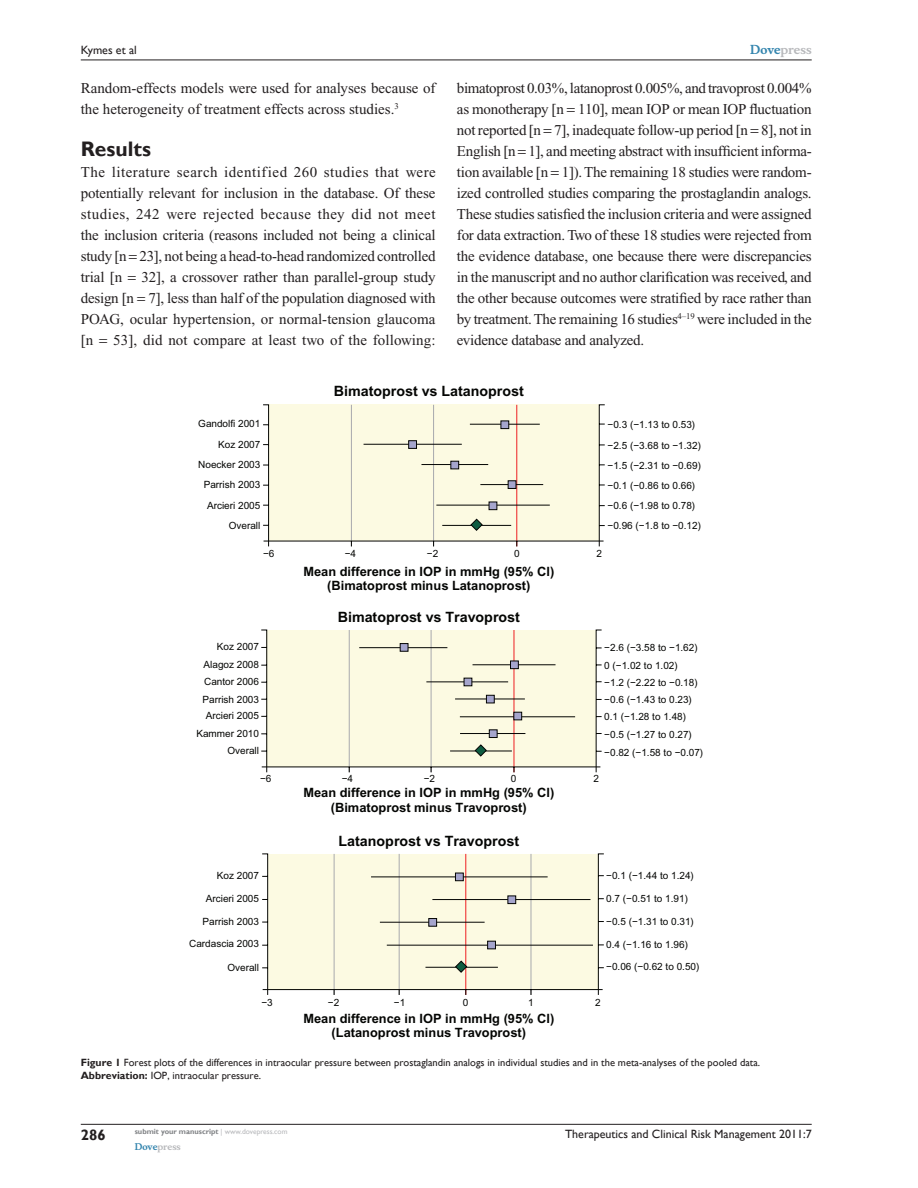
<style>
.page{position:relative;width:918px;height:1188px;background:#fff}
.page>*{position:absolute;margin:0;border:0;box-sizing:border-box;transform-origin:0 0}
.t1{font:700 21px "Gill Sans";color:#231f20}
.t2{font:15px/21px "Times New Roman";color:#231f20;text-align:justify}
.t3{font:700 15px "Gill Sans";color:#231f20}
.t4{font:700 14.25px "Arial";color:#040503}
.t5{font:700 12.9px/14.2px "Arial";color:#040503;text-align:center}
.t6{font:12px "Gill Sans";color:#231f20}
.t7{font:700 12px "Musee";color:#b8b9bc}
.t8{font:10.5px/13.5px "Gill Sans";color:#231f20}
.t9{font:10.05px/18px "Arial";color:#040503}
.t10{font:700 9px "Musee";color:#b8b9bc}
.t11{font:700 7.5px "Gill Sans";color:#808285}
.s1{color:#3485ae}
.s2{font-weight:700}
.s3{font-weight:400;color:#b8b9bc}
</style>
<div class="page">
<hr style="left:81px;top:1124px;width:731px;height:1px;background:#231f20">
<hr style="left:81px;top:60px;width:731px;height:1px;background:#231f20">
<svg style="left:263px;top:404px;width:342px;height:123px;background:#f9f7e1"></svg>
<hr style="left:433px;top:405px;width:1px;height:141px;background:#a8a9ad">
<hr style="left:516px;top:405px;width:1px;height:141px;background:#ee1f23">
<hr style="left:351px;top:405px;width:1px;height:141px;background:#a8a9ad">
<svg style="left:261px;top:423px;width:342px;height:572px"></svg>
<hr style="left:431px;top:630px;width:1px;height:142px;background:#a8a9ad">
<hr style="left:514px;top:630px;width:1px;height:142px;background:#ee1f23">
<hr style="left:349px;top:630px;width:1px;height:142px;background:#a8a9ad">
<hr style="left:262px;top:767px;width:338px;height:1px;background:#040503">
<hr style="left:359px;top:647px;width:88px;height:1px;background:#040503">
<hr style="left:426px;top:681px;width:82px;height:1px;background:#040503">
<hr style="left:455px;top:699px;width:70px;height:1px;background:#040503">
<hr style="left:460px;top:716px;width:115px;height:1px;background:#040503">
<hr style="left:460px;top:733px;width:65px;height:1px;background:#040503">
<hr style="left:450px;top:751px;width:62px;height:1px;background:#040503">
<hr style="left:473px;top:664px;width:83px;height:1px;background:#040503">
<hr style="left:371px;top:877px;width:177px;height:1px;background:#040503">
<hr style="left:432px;top:899px;width:158px;height:1px;background:#040503">
<hr style="left:380px;top:922px;width:105px;height:1px;background:#040503">
<hr style="left:387px;top:945px;width:206px;height:1px;background:#040503">
<hr style="left:425px;top:967px;width:73px;height:1px;background:#040503">
<div style="left:408px;top:440px;width:9px;height:9px;background:#a5a5cd;border:1px solid #040503"></div>
<div style="left:501px;top:421px;width:8px;height:8px;background:#a5a5cd;border:1px solid #040503"></div>
<div style="left:450px;top:461px;width:9px;height:8px;background:#a5a5cd;border:1px solid #040503"></div>
<div style="left:508px;top:480px;width:8px;height:9px;background:#a5a5cd;border:1px solid #040503"></div>
<div style="left:489px;top:502px;width:8px;height:8px;background:#a5a5cd;border:1px solid #040503"></div>
<div style="left:400px;top:643px;width:8px;height:9px;background:#a5a5cd;border:1px solid #040503"></div>
<div style="left:464px;top:678px;width:8px;height:8px;background:#a5a5cd"></div>
<div style="left:510px;top:661px;width:9px;height:8px;background:#a5a5cd;border:1px solid #040503"></div>
<div style="left:486px;top:695px;width:9px;height:8px;background:#a5a5cd;border:1px solid #040503"></div>
<div style="left:513px;top:712px;width:9px;height:8px;background:#a5a5cd;border:1px solid #040503"></div>
<div style="left:489px;top:729px;width:9px;height:9px;background:#a5a5cd;border:1px solid #040503"></div>
<div style="left:455px;top:873px;width:9px;height:8px;background:#a5a5cd;border:1px solid #040503"></div>
<div style="left:508px;top:896px;width:8px;height:8px;background:#a5a5cd;border:1px solid #040503"></div>
<div style="left:428px;top:918px;width:9px;height:9px;background:#a5a5cd;border:1px solid #040503"></div>
<div style="left:487px;top:941px;width:9px;height:8px;background:#a5a5cd;border:1px solid #040503"></div>
<svg style="left:470px;top:518px;width:13px;height:13px"></svg>
<svg style="left:474px;top:744px;width:13px;height:13px"></svg>
<svg style="left:455px;top:960px;width:13px;height:13px"></svg>
<p class="t6" style="left:81px;top:43px;width:58px">Kymes et al</p>
<p class="t2" style="left:81px;top:77px;width:356px">Random-effects models were used for analyses because of the heterogeneity of treatment effects across studies.<sup>3</sup></p>
<h1 class="t1" style="left:81px;top:136px;width:72px">Results</h1>
<p class="t2" style="left:81px;top:161px;width:357px">The literature search identified 260 studies that were potentially relevant for inclusion in the database. Of these studies, 242 were rejected because they did not meet the inclusion criteria (reasons included not being a clinical study [n 23], not being a head-to-head randomized controlled trial [n</p>
<p class="t2" style="left:81px;top:266px;width:356px;text-indent:61px">32], a crossover rather than parallel-group study design [n 7], less than half of the population diagnosed with POAG, ocular hypertension, or normal-tension glaucoma [n</p>
<p class="t2" style="left:113px;top:329px;width:324px">53], did not compare at least two of the following:</p>
<p class="t7" style="left:750px;top:43px;width:63px"><span class="s1">Dove</span>press</p>
<p class="t2" style="left:457px;top:77px;width:356px">bimatoprost 0.03%, latanoprost 0.005%, and travoprost 0.004% as monotherapy [n 110], mean IOP or mean IOP fluctuation not reported [n 7], inadequate follow-up period [n 8], not in English [n 1], and meeting abstract with insufficient informa&shy;tion available [n 1]). The remaining 18 studies were random&shy;ized controlled studies comparing the prostaglandin analogs.<br>These studies satisfied the inclusion criteria and were assigned for data extraction. Two of these 18 studies were rejected from the evidence database, one because there were discrepancies in the manuscript and no author clarification was received, and the other because outcomes were stratified by race rather than by treatment. The remaining 16 studies<sup>4–19</sup> were included in the evidence database and analyzed.</p>
<p class="t9" style="left:198px;top:414px;width:64px;line-height:20.4px;text-align:right">Gandolfi 2001<br>Koz 2007</p>
<p class="t9" style="left:198px;top:455px;width:64px">Noecker 2003</p>
<p class="t9" style="left:204px;top:476px;width:58px">Parrish 2003</p>
<p class="t9" style="left:229px;top:517px;width:33px">Overall</p>
<p class="t9" style="left:207px;top:496px;width:55px">Arcieri 2005</p>
<p class="t4" style="left:334px;top:382px;width:192px">Bimatoprost vs Latanoprost</p>
<p class="t9" style="left:608px;top:414px;width:95px;line-height:20.9px">−0.3 (−1.13 to 0.53) −2.5 (−3.68 to −1.32)</p>
<p class="t9" style="left:608px;top:455px;width:95px;line-height:20.5px">−1.5 (−2.31 to −0.69) −0.1 (−0.86 to 0.66)</p>
<p class="t9" style="left:608px;top:495px;width:95px;line-height:20.1px">−0.6 (−1.98 to 0.78) −0.96 (−1.8 to −0.12)</p>
<p class="t9" style="left:263px;top:545px;width:13px">−6</p>
<p class="t9" style="left:345px;top:545px;width:13px">−4</p>
<p class="t9" style="left:427px;top:545px;width:13px">−2</p>
<p class="t5" style="left:303px;top:564px;width:252px">Mean difference in IOP in mmHg (95% Cl) (Bimatoprost minus Latanoprost)</p>
<p class="t9" style="left:514px;top:545px;width:7px">0</p>
<p class="t9" style="left:596px;top:545px;width:7px">2</p>
<p class="t9" style="left:217px;top:638px;width:44px">Koz 2007</p>
<p class="t9" style="left:204px;top:656px;width:57px">Alagoz 2008</p>
<p class="t9" style="left:204px;top:673px;width:56px">Cantor 2006</p>
<p class="t9" style="left:203px;top:690px;width:58px">Parrish 2003</p>
<p class="t9" style="left:196px;top:707px;width:64px;line-height:17.2px;text-align:right">Arcieri 2005<br>Kammer 2010</p>
<p class="t9" style="left:227px;top:742px;width:33px">Overall</p>
<p class="t4" style="left:338px;top:609px;width:184px">Bimatoprost vs Travoprost</p>
<p class="t9" style="left:604px;top:638px;width:95px;line-height:18.5px">−2.6 (−3.58 to −1.62)<br>0 (−1.02 to 1.02)</p>
<p class="t9" style="left:604px;top:673px;width:95px;line-height:17.5px">−1.2 (−2.22 to −0.18) −0.6 (−1.43 to 0.23)</p>
<p class="t9" style="left:604px;top:707px;width:100px">0.1 (−1.28 to 1.48) −0.5 (−1.27 to 0.27) −0.82 (−1.58 to −0.07)</p>
<p class="t9" style="left:260px;top:770px;width:13px">−6</p>
<p class="t9" style="left:342px;top:770px;width:13px">−4</p>
<p class="t9" style="left:424px;top:770px;width:13px">−2</p>
<p class="t9" style="left:511px;top:770px;width:7px">0</p>
<p class="t9" style="left:593px;top:770px;width:7px">2</p>
<p class="t5" style="left:303px;top:786px;width:252px">Mean difference in IOP in mmHg (95% Cl) (Bimatoprost minus Travoprost)</p>
<p class="t9" style="left:217px;top:867px;width:44px">Koz 2007</p>
<p class="t9" style="left:206px;top:889px;width:55px">Arcieri 2005</p>
<p class="t9" style="left:203px;top:913px;width:58px">Parrish 2003</p>
<p class="t9" style="left:227px;top:959px;width:33px">Overall</p>
<p class="t9" style="left:189px;top:935px;width:71px">Cardascia 2003</p>
<p class="t4" style="left:339px;top:833px;width:182px">Latanoprost vs Travoprost</p>
<p class="t9" style="left:606px;top:867px;width:89px">−0.1 (−1.44 to 1.24)</p>
<p class="t9" style="left:606px;top:889px;width:83px">0.7 (−0.51 to 1.91)</p>
<p class="t9" style="left:606px;top:913px;width:89px">−0.5 (−1.31 to 0.31)</p>
<p class="t9" style="left:606px;top:936px;width:83px">0.4 (−1.16 to 1.96)</p>
<p class="t9" style="left:606px;top:958px;width:95px">−0.06 (−0.62 to 0.50)</p>
<p class="t9" style="left:261px;top:993px;width:13px">−3</p>
<p class="t9" style="left:328px;top:993px;width:13px">−2</p>
<p class="t9" style="left:394px;top:993px;width:13px">−1</p>
<p class="t9" style="left:463px;top:993px;width:7px">0</p>
<p class="t9" style="left:528px;top:993px;width:7px">1</p>
<p class="t9" style="left:595px;top:993px;width:7px">2</p>
<p class="t5" style="left:303px;top:1011px;width:252px">Mean difference in IOP in mmHg (95% Cl) (Latanoprost minus Travoprost)</p>
<p class="t8" style="left:81px;top:1056px;width:681px"><span class="s2">Figure 1</span> Forest plots of the differences in intraocular pressure between prostaglandin analogs in individual studies and in the meta-analyses of the pooled data.<br><span class="s2">Abbreviation:</span> IOP, intraocular pressure.</p>
<p class="t3" style="left:81px;top:1126px;width:26px">286</p>
<p class="t11" style="left:135px;top:1127px;width:154px">submit your manuscript <span class="s3">| www.dovepress.com</span></p>
<p class="t10" style="left:135px;top:1141px;width:48px"><span class="s1">Dove</span>press</p>
<p class="t6" style="left:565px;top:1127px;width:248px">Therapeutics and Clinical Risk Management 2011:7</p>
</div>
